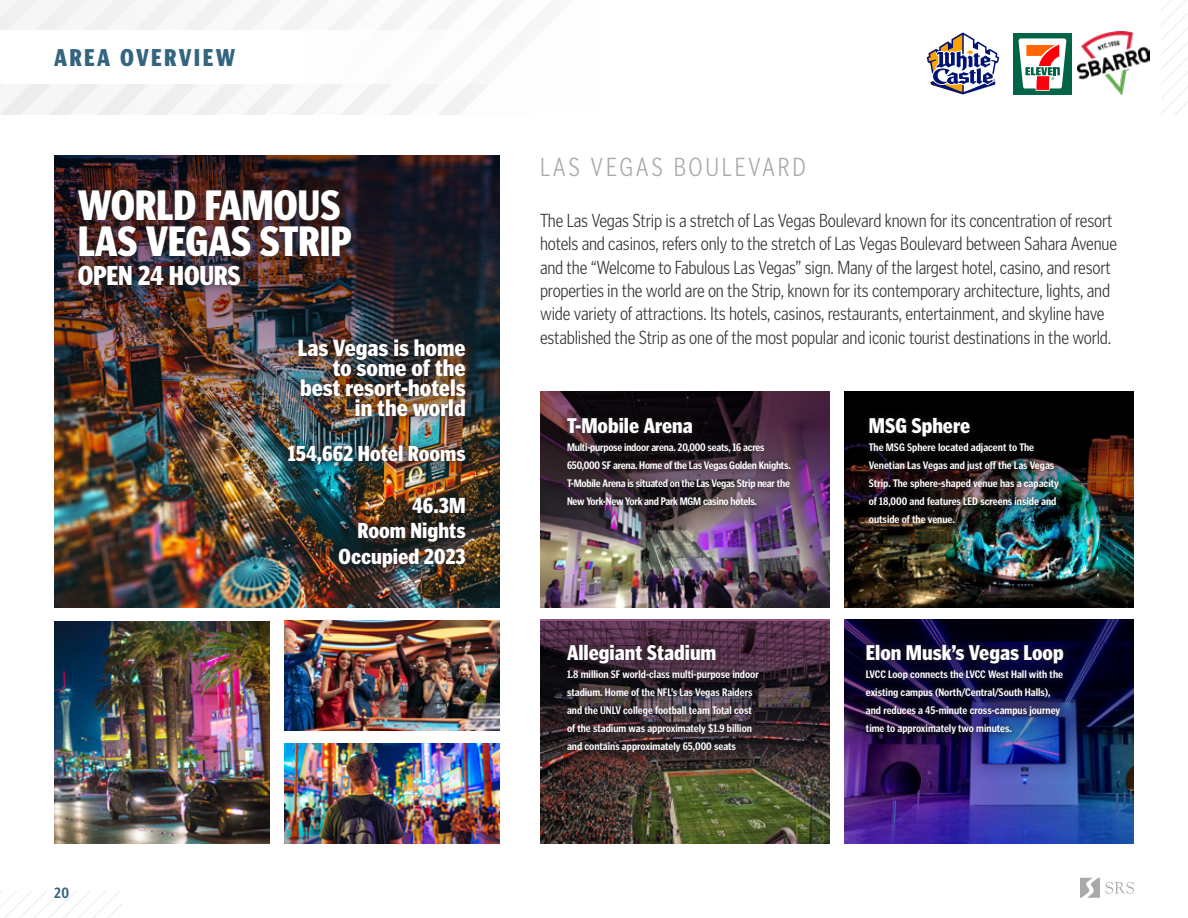
<style>
.page{position:relative;width:1188px;height:918px;background:#fff}
.page>*{position:absolute;margin:0;border:0;box-sizing:border-box;transform-origin:0 0}
.t1{font:900 42px "Poynter Gothic Text Cond";letter-spacing:-.01em;color:#fff}
.t2{font:300 27px "Poynter Gothic Text Cond";letter-spacing:.1em;color:#aaa9aa}
.t3{font:900 27px "Poynter Gothic Text Cond";letter-spacing:-.01em;color:#fff}
.t4{font:900 24px "Poynter Gothic Text Cond";letter-spacing:.1em;color:#33657f}
.t5{font:900 23.1px/19.8px "Poynter Gothic Text Cond";color:#fff;text-align:right}
.t6{font:900 21.45px "Poynter Gothic Text Cond";color:#fff}
.t7{font:900 21px "Poynter Gothic Text Cond";color:#fff}
.t8{font:300 19.5px/23.4px "Poynter Gothic Text Cond";letter-spacing:-.01em;color:#323332}
.t9{font:700 15px "Poynter Gothic Text Cond";color:#33657f}
.t10{font:700 10.95px/18px "Poynter Gothic Text Cond";color:#fff}
.t11{font:700 10.95px "Poynter Gothic Text Cond";letter-spacing:-.02em;color:#fff}
</style>
<div class="page">
<img style="left:844px;top:835px;width:290px;height:9px">
<img style="left:540px;top:835px;width:290px;height:9px">
<img style="left:540px;top:391px;width:290px;height:217px">
<img style="left:844px;top:391px;width:290px;height:217px">
<img style="left:540px;top:619px;width:290px;height:216px">
<img style="left:844px;top:619px;width:290px;height:216px">
<img style="left:54px;top:578px;width:446px;height:30px">
<img style="left:54px;top:155px;width:446px;height:423px">
<img style="left:284px;top:744px;width:216px;height:100px">
<img style="left:54px;top:621px;width:215px;height:223px">
<img style="left:284px;top:621px;width:216px;height:109px">
<img style="left:70px;top:181px;width:289px;height:112px">
<svg style="left:0;top:891px;width:122px;height:27px"></svg>
<svg style="left:1080px;top:878px;width:54px;height:20px"></svg>
<svg style="left:0;top:0;width:532px;height:115px"></svg>
<svg style="left:1161px;top:0;width:27px;height:115px"></svg>
<div style="left:0;top:30px;width:594px;height:54px;background:#fff"></div>
<svg style="left:559px;top:410px;width:239px;height:103px;background:#352631"></svg>
<img style="left:280px;top:331px;width:194px;height:245px">
<svg style="left:559px;top:637px;width:207px;height:122px;background:#362830"></svg>
<img style="left:861px;top:410px;width:205px;height:121px">
<svg style="left:858px;top:637px;width:213px;height:104px;background:#13133d"></svg>
<img style="left:1077px;top:31px;width:73px;height:64px">
<svg style="left:927px;top:33px;width:72px;height:61px"></svg>
<div style="left:1013px;top:33px;width:59px;height:61px;background:#006546"></div>
<svg style="left:1019px;top:38px;width:47px;height:53px;background:#cba89a"></svg>
<p class="t4" style="left:54px;top:44px;width:183px">AREA OVERVIEW</p>
<p class="t1" style="left:78px;top:181px;width:264px">WORLD FAMOUS</p>
<p class="t1" style="left:78px;top:217px;width:275px">LAS VEGAS STRIP</p>
<p class="t3" style="left:78px;top:260px;width:165px">OPEN 24 HOURS</p>
<h3 class="t9" style="left:54px;top:884px;width:17px">20</h3>
<p class="t5" style="left:298px;top:338px;width:169px">Las Vegas is home to some of the best resort-hotels in the world</p>
<p class="t6" style="left:288px;top:442px;width:179px">154,662 Hotel Rooms</p>
<p class="t6" style="left:412px;top:493px;width:55px">46.3M</p>
<p class="t6" style="left:357px;top:519px;width:110px">Room Nights</p>
<p class="t6" style="left:338px;top:545px;width:129px">Occupied 2023</p>
<p class="t2" style="left:540px;top:153px;width:267px">LAS VEGAS BOULEVARD</p>
<p class="t8" style="left:540px;top:208px;width:579px">The Las Vegas Strip is a stretch of Las Vegas Boulevard known for its concentration of resort hotels and casinos, refers only to the stretch of Las Vegas Boulevard between Sahara Avenue and the “Welcome to Fabulous Las Vegas” sign. Many of the largest hotel, casino, and resort properties in the world are on the Strip, known for its contemporary architecture, lights, and wide variety of attractions. Its hotels, casinos, restaurants, entertainment, and skyline have established the Strip as one of the most popular and iconic tourist destinations in the world.</p>
<p class="t7" style="left:567px;top:414px;width:127px">T-Mobile Arena</p>
<p class="t11" style="left:567px;top:441px;width:199px">Multi-purpose indoor arena. 20,000 seats, 16 acres</p>
<p class="t10" style="left:567px;top:456px;width:225px;text-align:justify">650,000 SF arena. Home of the Las Vegas Golden Knights.<br>T-Mobile Arena is situated on the Las Vegas Strip near the New York-New York and Park MGM casino hotels.</p>
<p class="t7" style="left:567px;top:641px;width:151px">Allegiant Stadium</p>
<p class="t10" style="left:567px;top:665px;width:193px">1.8 million SF world-class multi-purpose indoor stadium. Home of the NFL’s Las Vegas Raiders and the UNLV college football team Total cost of the stadium was approximately $1.9 billion and contains approximately 65,000 seats</p>
<p class="t7" style="left:869px;top:414px;width:103px">MSG Sphere</p>
<p class="t10" style="left:869px;top:438px;width:191px">The MSG Sphere located adjacent to The Venetian Las Vegas and just off the Las Vegas Strip. The sphere-shaped venue has a capacity of 18,000 and features LED screens inside and outside of the venue.</p>
<p class="t7" style="left:866px;top:641px;width:199px">Elon Musk’s Vegas Loop</p>
<p class="t10" style="left:866px;top:665px;width:199px">LVCC Loop connects the LVCC West Hall with the existing campus (North/Central/South Halls), and reduces a 45-minute cross-campus journey time to approximately two minutes.</p>
</div>
